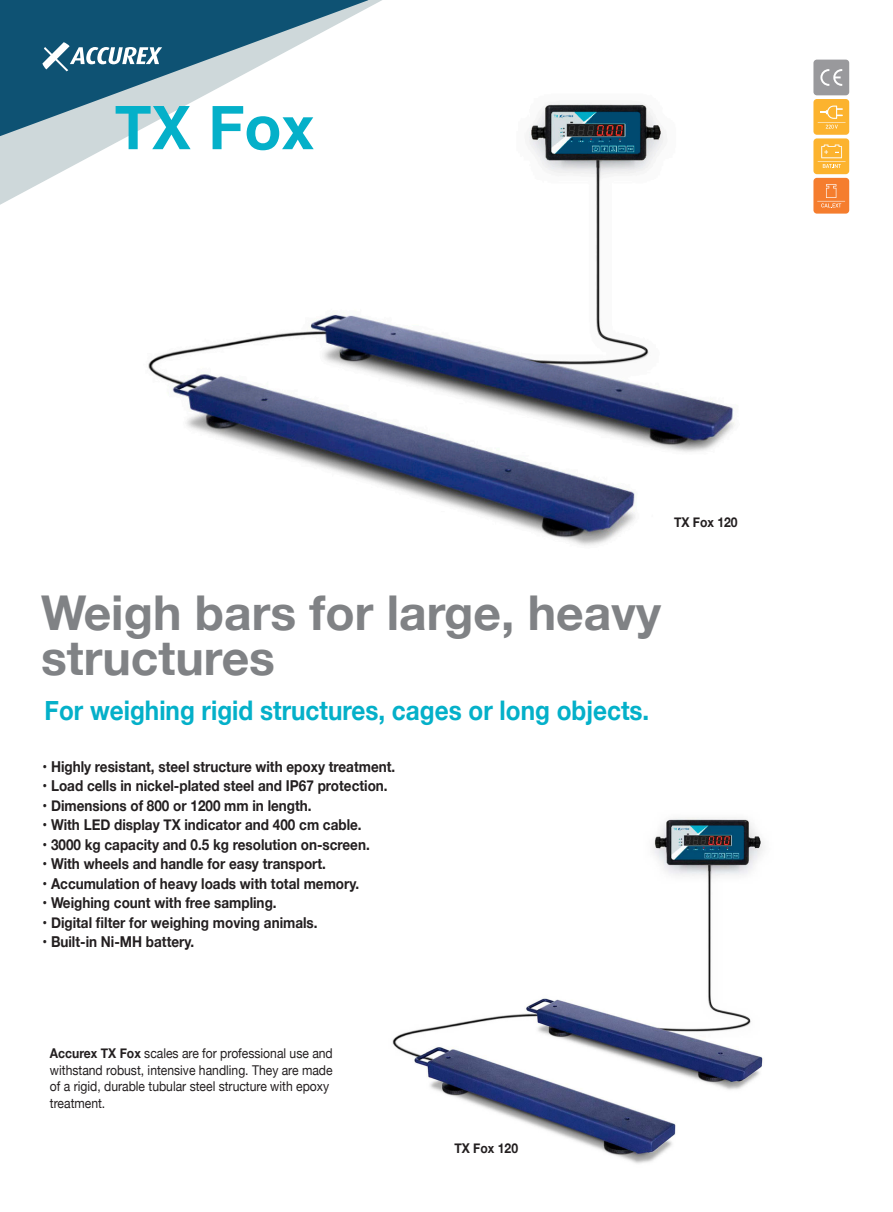
<style>
.page{position:relative;width:893px;height:1212px;background:#fff}
.page>*{position:absolute;margin:0;border:0;box-sizing:border-box;transform-origin:0 0}
.t1{font:700 60px "Helvetica";color:#04b0c9}
.titol{font:700 48px/45px "Helvetica Neue";color:#808285}
.t2{font:700 27px "Helvetica Neue";color:#04b0c9;scale:.9 1}
.castellà{font:700 15px "Helvetica Neue";color:#231f20;scale:.9 1}
.t3{font:13.5px/16.5px "Helvetica Neue";color:#231f20;scale:.9 1}
.t4{font:700 13.5px "Helvetica Neue";color:#231f20;scale:.9 1}
.s1{font-weight:700}
</style>
<div class="page">
<img style="left:148px;top:102px;width:587px;height:444px">
<img style="left:392px;top:817px;width:371px;height:347px">
<svg style="left:0;top:0;width:414px;height:214px"></svg>
<svg style="left:42px;top:42px;width:120px;height:29px"></svg>
<div style="left:813px;top:60px;width:36px;height:35px;background:#99999c;border-radius:3px"></div>
<svg style="left:820px;top:69px;width:22px;height:17px"></svg>
<div style="left:813px;top:99px;width:36px;height:36px;background:#fcb32e;border-radius:3px"></div>
<svg style="left:818px;top:106px;width:27px;height:23px"></svg>
<div style="left:813px;top:138px;width:36px;height:36px;background:#fcb32e;border-radius:3px"></div>
<svg style="left:818px;top:145px;width:27px;height:23px"></svg>
<div style="left:813px;top:178px;width:36px;height:36px;background:#f57d2e;border-radius:3px"></div>
<svg style="left:817px;top:184px;width:28px;height:24px"></svg>
<p class="t1" style="left:115px;top:80px;width:202px">TX Fox</p>
<p class="t4" style="left:674px;top:512px;width:72px">TX Fox 120</p>
<p class="titol" style="left:41px;top:592px;width:621px">Weigh bars for large, heavy structures</p>
<p class="t2" style="left:45px;top:689px;width:673px">For weighing rigid structures, cages or long objects.</p>
<p class="castellà" style="left:43px;top:754px;width:393px">• Highly resistant, steel structure with epoxy treatment.</p>
<p class="castellà" style="left:43px;top:774px;width:385px">• Load cells in nickel-plated steel and IP67 protection.</p>
<p class="castellà" style="left:43px;top:793px;width:301px">• Dimensions of 800 or 1200 mm in length.</p>
<p class="castellà" style="left:43px;top:813px;width:356px">• With LED display TX indicator and 400 cm cable.</p>
<p class="castellà" style="left:43px;top:832px;width:365px">• 3000 kg capacity and 0.5 kg resolution on-screen.</p>
<p class="castellà" style="left:43px;top:852px;width:316px">• With wheels and handle for easy transport.</p>
<p class="castellà" style="left:43px;top:871px;width:353px">• Accumulation of heavy loads with total memory.</p>
<p class="castellà" style="left:43px;top:891px;width:262px">• Weighing count with free sampling.</p>
<p class="castellà" style="left:43px;top:910px;width:307px">• Digital filter for weighing moving animals.</p>
<p class="castellà" style="left:43px;top:930px;width:170px">• Built-in Ni-MH battery.</p>
<p class="t3" style="left:50px;top:1046px;width:316px"><span class="s1">Accurex TX Fox</span> scales are for professional use and withstand robust, intensive handling. They are made of a rigid, durable tubular steel structure with epoxy treatment.</p>
<p class="t4" style="left:454px;top:1138px;width:72px">TX Fox 120</p>
</div>
